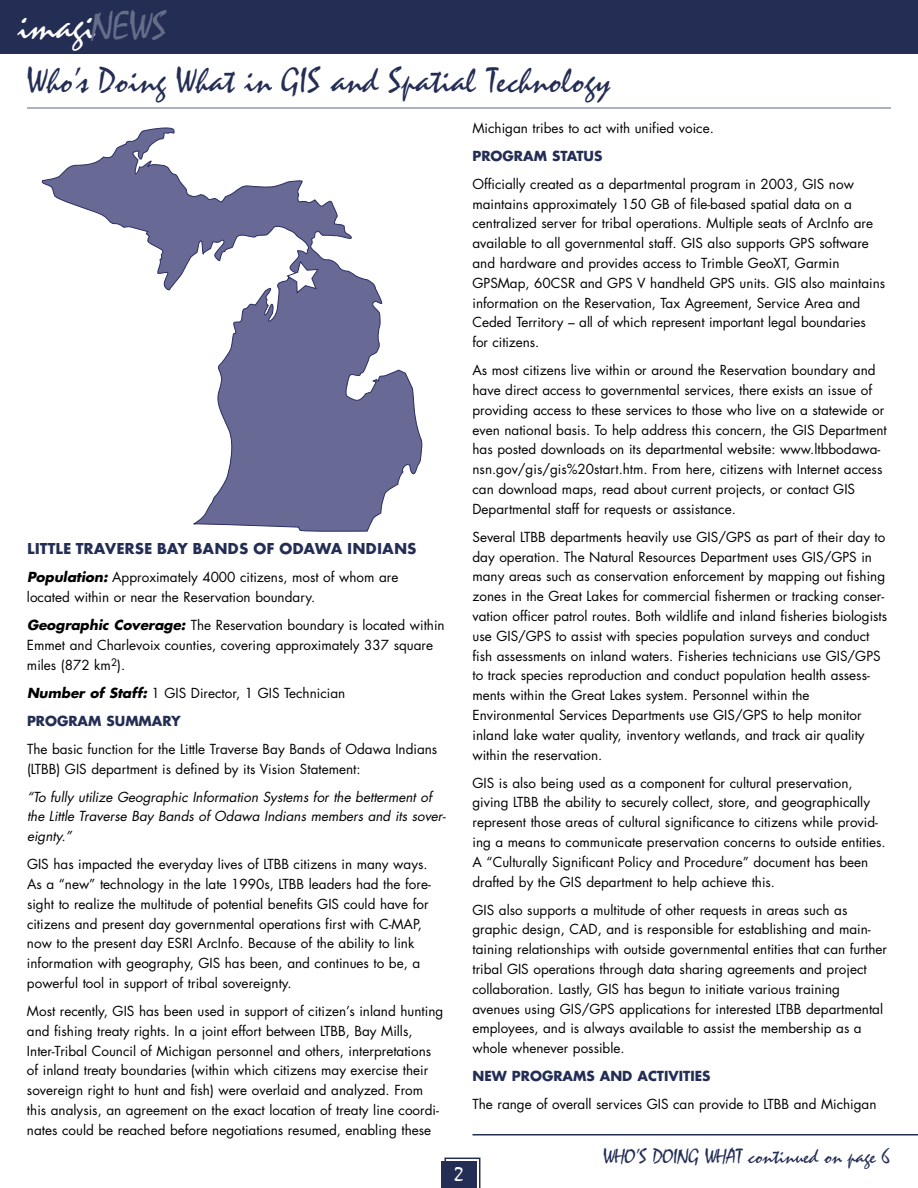
<style>
.page{position:relative;width:918px;height:1188px;background:#fff}
.page>*{position:absolute;margin:0;border:0;box-sizing:border-box;transform-origin:0 0}
.t1{font:40.5px "Mistral";color:#fff}
.t2{font:36px "Mistral";color:#242e55}
.t3{font:21px "Mistral";color:#242e55}
.t4{font:21px "Mistral";color:#fff}
.t5{font:700 16.5px "Futura T";color:#242e55}
.t6{font:13.5px/19.8px "Futura";color:#000}
.t7{font:italic 13.5px/19.8px "Futura";color:#000}
.t8{font:700 13.5px "Futura";color:#242e55}
.s1{color:#666d88}
.s2{font-weight:700;font-style:italic}
.s3{font-weight:700;color:#242e55}
</style>
<div class="page">
<svg style="left:444px;top:1158px;width:36px;height:30px"></svg>
<div style="left:0;top:0;width:918px;height:54px;background:#242e55"></div>
<div style="left:441px;top:1161px;width:36px;height:27px;background:#242e55"></div>
<hr style="left:27px;top:107px;width:864px;height:2px;background:#9297aa">
<hr style="left:472px;top:1134px;width:446px;height:2px;background:#242e55">
<svg style="left:41px;top:127px;width:382px;height:405px"></svg>
<svg style="left:286px;top:261px;width:33px;height:33px"></svg>
<h1 class="t1" style="left:18px;top:-1px;width:150px">imagi<span class="s1">NEWS</span></h1>
<h2 class="t2" style="left:27px;top:56px;width:585px">Who’s Doing What in GIS and Spatial Technology</h2>
<p class="t5" style="left:27px;top:539px;width:391px">LITTLE TRAVERSE BAY BANDS OF ODAWA INDIANS</p>
<p class="t6" style="left:27px;top:569px;width:373px"><span class="s2">Population:</span> Approximately 4000 citizens, most of whom are located within or near the Reservation boundary.</p>
<p class="t6" style="left:27px;top:617px;width:419px"><span class="s2">Geographic Coverage:</span> The Reservation boundary is located within<br>Emmet and Charlevoix counties, covering approximately 337 square miles (872 km<sup>2</sup>).</p>
<p class="t6" style="left:27px;top:680px;width:320px;line-height:28px"><span class="s2">Number of Staff:</span> 1 GIS Director, 1 GIS Technician<br><span class="s3">PROGRAM SUMMARY</span></p>
<p class="t6" style="left:27px;top:740px;width:412px">The basic function for the Little Traverse Bay Bands of Odawa Indians (LTBB) GIS department is defined by its Vision Statement:</p>
<p class="t7" style="left:27px;top:788px;width:420px">“To fully utilize Geographic Information Systems for the betterment of the Little Traverse Bay Bands of Odawa Indians members and its sover&shy;eignty.”</p>
<p class="t6" style="left:27px;top:856px;width:405px">GIS has impacted the everyday lives of LTBB citizens in many ways.<br>As a “new” technology in the late 1990s, LTBB leaders had the fore&shy;sight to realize the multitude of potential benefits GIS could have for citizens and present day governmental operations first with C-MAP, now to the present day ESRI ArcInfo. Because of the ability to link information with geography, GIS has been, and continues to be, a powerful tool in support of tribal sovereignty.</p>
<p class="t6" style="left:27px;top:1002px;width:418px">Most recently, GIS has been used in support of citizen’s inland hunting and fishing treaty rights. In a joint effort between LTBB, Bay Mills, Inter-Tribal Council of Michigan personnel and others, interpretations of inland treaty boundaries (within which citizens may exercise their sovereign right to hunt and fish) were overlaid and analyzed. From this analysis, an agreement on the exact location of treaty line coordi&shy;nates could be reached before negotiations resumed, enabling these</p>
<h3 class="t4" style="left:454px;top:1160px;width:12px">2</h3>
<p class="t6" style="left:472px;top:119px;width:243px">Michigan tribes to act with unified voice.</p>
<p class="t8" style="left:472px;top:150px;width:131px">PROGRAM STATUS</p>
<p class="t6" style="left:472px;top:175px;width:414px">Officially created as a departmental program in 2003, GIS now maintains approximately 150 GB of file-based spatial data on a centralized server for tribal operations. Multiple seats of ArcInfo are available to all governmental staff. GIS also supports GPS software and hardware and provides access to Trimble GeoXT, Garmin GPSMap, 60CSR and GPS V handheld GPS units. GIS also maintains information on the Reservation, Tax Agreement, Service Area and Ceded Territory – all of which represent important legal boundaries<br>for citizens.</p>
<p class="t6" style="left:472px;top:361px;width:416px">As most citizens live within or around the Reservation boundary and have direct access to governmental services, there exists an issue of providing access to these services to those who live on a statewide or even national basis. To help address this concern, the GIS Department has posted downloads on its departmental website: www.ltbbodawa&shy;nsn.gov/gis/gis%20start.htm. From here, citizens with Internet access can download maps, read about current projects, or contact GIS Departmental staff for requests or assistance.</p>
<p class="t6" style="left:472px;top:528px;width:416px">Several LTBB departments heavily use GIS/GPS as part of their day to day operation. The Natural Resources Department uses GIS/GPS in many areas such as conservation enforcement by mapping out fishing zones in the Great Lakes for commercial fishermen or tracking conser&shy;vation officer patrol routes. Both wildlife and inland fisheries biologists use GIS/GPS to assist with species population surveys and conduct fish assessments on inland waters. Fisheries technicians use GIS/GPS to track species reproduction and conduct population health assess&shy;ments within the Great Lakes system. Personnel within the Environmental Services Departments use GIS/GPS to help monitor inland lake water quality, inventory wetlands, and track air quality within the reservation.</p>
<p class="t6" style="left:472px;top:774px;width:415px">GIS is also being used as a component for cultural preservation, giving LTBB the ability to securely collect, store, and geographically represent those areas of cultural significance to citizens while provid&shy;ing a means to communicate preservation concerns to outside entities.<br>A “Culturally Significant Policy and Procedure” document has been drafted by the GIS department to help achieve this.</p>
<p class="t6" style="left:472px;top:901px;width:416px">GIS also supports a multitude of other requests in areas such as graphic design, CAD, and is responsible for establishing and main&shy;taining relationships with outside governmental entities that can further tribal GIS operations through data sharing agreements and project collaboration. Lastly, GIS has begun to initiate various training avenues using GIS/GPS applications for interested LTBB departmental employees, and is always available to assist the membership as a whole whenever possible.</p>
<p class="t8" style="left:472px;top:1070px;width:239px">NEW PROGRAMS AND ACTIVITIES</p>
<p class="t6" style="left:472px;top:1095px;width:406px">The range of overall services GIS can provide to LTBB and Michigan</p>
<h3 class="t3" style="left:603px;top:1142px;width:288px">WHO’S DOING WHAT continued on page 6</h3>
</div>
